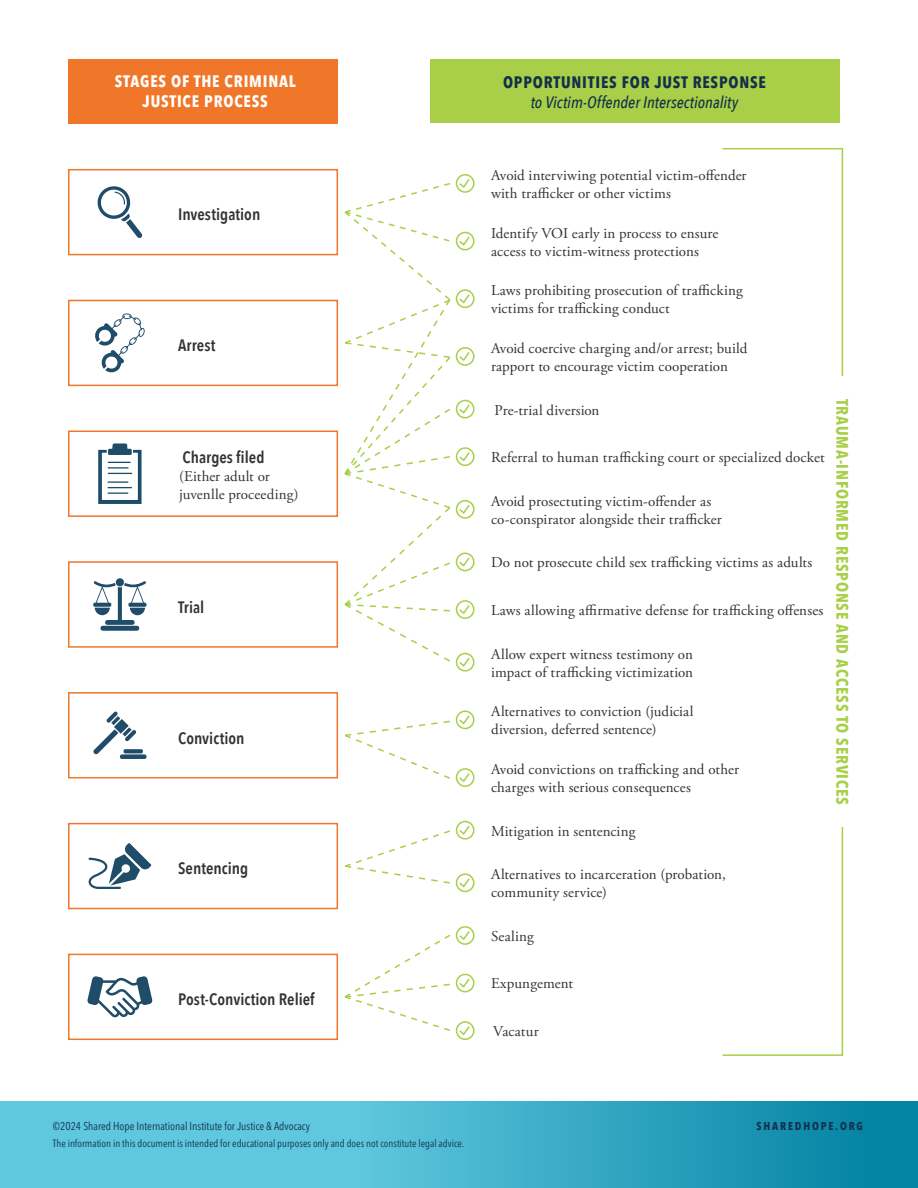
<style>
.page{position:relative;width:918px;height:1188px;background:#fff}
.page>*{position:absolute;margin:0;border:0;box-sizing:border-box;transform-origin:0 0}
.t1{font:600 16.5px "Avenir Next Condensed";color:#333}
.t2{font:700 condensed 16.5px "Avenir Next LT Pro";letter-spacing:.05em;color:#a8cf47}
.t3{font:italic 500 16.5px "Avenir Next Condensed";color:#13304c}
.t4{font:700 condensed 16.5px/19.8px "Avenir Next LT Pro";letter-spacing:.05em;color:#fff;text-align:center}
.t5{font:700 condensed 16.5px "Avenir Next LT Pro";letter-spacing:.05em;color:#13304c}
.t6{font:15px/18px "Adobe Garamond Pro";letter-spacing:.01em;color:#333}
.t7{font:condensed 11.25px "Avenir Next LT Pro";color:#13304c}
.t8{font:700 condensed 11.25px "Avenir Next LT Pro";letter-spacing:.16em;color:#13304c}
.t9{font:condensed 10.5px "Avenir Next LT Pro";color:#13304c}
</style>
<div class="page">
<svg style="left:0;top:1102px;width:918px;height:86px;background:#41b0ca"></svg>
<div style="left:68px;top:59px;width:270px;height:65px;background:#f0772a"></div>
<div style="left:430px;top:59px;width:409px;height:63px;background:#a8cf47"></div>
<div style="left:68px;top:169px;width:270px;height:86px;border:2px solid #f0772a"></div>
<svg style="left:97px;top:186px;width:45px;height:52px"></svg>
<div style="left:68px;top:300px;width:270px;height:86px;border:2px solid #f0772a"></div>
<svg style="left:95px;top:313px;width:50px;height:59px"></svg>
<div style="left:68px;top:561px;width:270px;height:87px;border:2px solid #f0772a"></div>
<div style="left:100px;top:626px;width:39px;height:5px;background:#1f4c68;border-radius:2px"></div>
<svg style="left:93px;top:578px;width:54px;height:47px"></svg>
<div style="left:68px;top:692px;width:270px;height:86px;border:2px solid #f0772a"></div>
<svg style="left:124px;top:749px;width:19px;height:4px"></svg>
<div style="left:120px;top:754px;width:27px;height:5px;background:#1f4c68;border-radius:2px"></div>
<svg style="left:93px;top:712px;width:43px;height:42px"></svg>
<div style="left:456px;top:174px;width:19px;height:19px;border:2px solid #a8cf47;border-radius:50%"></div>
<svg style="left:458px;top:177px;width:13px;height:12px"></svg>
<div style="left:456px;top:232px;width:19px;height:18px;border:2px solid #a8cf47;border-radius:50%"></div>
<svg style="left:458px;top:235px;width:13px;height:12px"></svg>
<div style="left:456px;top:289px;width:19px;height:19px;border:2px solid #a8cf47;border-radius:50%"></div>
<svg style="left:458px;top:293px;width:13px;height:12px"></svg>
<div style="left:456px;top:347px;width:19px;height:19px;border:2px solid #a8cf47;border-radius:50%"></div>
<svg style="left:458px;top:350px;width:13px;height:12px"></svg>
<div style="left:456px;top:400px;width:19px;height:18px;border:2px solid #a8cf47;border-radius:50%"></div>
<svg style="left:458px;top:403px;width:13px;height:12px"></svg>
<div style="left:456px;top:447px;width:19px;height:19px;border:2px solid #a8cf47;border-radius:50%"></div>
<svg style="left:458px;top:451px;width:13px;height:11px"></svg>
<div style="left:456px;top:500px;width:19px;height:19px;border:2px solid #a8cf47;border-radius:50%"></div>
<svg style="left:458px;top:503px;width:13px;height:12px"></svg>
<div style="left:456px;top:553px;width:19px;height:18px;border:2px solid #a8cf47;border-radius:50%"></div>
<svg style="left:458px;top:556px;width:13px;height:12px"></svg>
<div style="left:456px;top:600px;width:19px;height:19px;border:2px solid #a8cf47;border-radius:50%"></div>
<svg style="left:458px;top:603px;width:13px;height:12px"></svg>
<div style="left:456px;top:653px;width:19px;height:19px;border:2px solid #a8cf47;border-radius:50%"></div>
<svg style="left:458px;top:656px;width:13px;height:12px"></svg>
<div style="left:456px;top:710px;width:19px;height:19px;border:2px solid #a8cf47;border-radius:50%"></div>
<svg style="left:458px;top:714px;width:13px;height:12px"></svg>
<div style="left:456px;top:768px;width:19px;height:19px;border:2px solid #a8cf47;border-radius:50%"></div>
<svg style="left:458px;top:771px;width:13px;height:12px"></svg>
<div style="left:456px;top:821px;width:19px;height:19px;border:2px solid #a8cf47;border-radius:50%"></div>
<svg style="left:458px;top:824px;width:13px;height:12px"></svg>
<div style="left:456px;top:873px;width:19px;height:19px;border:2px solid #a8cf47;border-radius:50%"></div>
<svg style="left:458px;top:877px;width:13px;height:12px"></svg>
<div style="left:456px;top:926px;width:19px;height:19px;border:2px solid #a8cf47;border-radius:50%"></div>
<svg style="left:458px;top:929px;width:13px;height:12px"></svg>
<div style="left:456px;top:974px;width:19px;height:18px;border:2px solid #a8cf47;border-radius:50%"></div>
<svg style="left:458px;top:977px;width:13px;height:12px"></svg>
<div style="left:456px;top:1021px;width:19px;height:19px;border:2px solid #a8cf47;border-radius:50%"></div>
<svg style="left:458px;top:1025px;width:13px;height:11px"></svg>
<div style="left:68px;top:431px;width:270px;height:86px;border:2px solid #f0772a"></div>
<svg style="left:98px;top:443px;width:44px;height:61px"></svg>
<div style="left:68px;top:823px;width:270px;height:86px;border:2px solid #f0772a"></div>
<svg style="left:88px;top:843px;width:63px;height:46px"></svg>
<div style="left:68px;top:954px;width:270px;height:86px;border:2px solid #f0772a"></div>
<svg style="left:87px;top:976px;width:65px;height:41px"></svg>
<svg style="left:344px;top:183px;width:107px;height:479px"></svg>
<svg style="left:345px;top:720px;width:105px;height:59px"></svg>
<svg style="left:345px;top:830px;width:105px;height:54px"></svg>
<svg style="left:344px;top:934px;width:106px;height:97px"></svg>
<p class="t4" style="left:115px;top:71px;width:182px">STAGES OF THE CRIMINAL<br>JUSTICE PROCESS</p>
<p class="t5" style="left:503px;top:72px;width:265px">OPPORTUNITIES FOR JUST RESPONSE</p>
<p class="t3" style="left:531px;top:92px;width:209px">to Victim-Offender Intersectionality</p>
<p class="t1" style="left:178px;top:200px;width:84px">Investigation</p>
<p class="t1" style="left:178px;top:331px;width:39px">Arrest</p>
<p class="t1" style="left:182px;top:443px;width:84px">Charges filed</p>
<p class="t6" style="left:179px;top:468px;width:121px">(Either adult or juvenlle proceeding)</p>
<p class="t1" style="left:178px;top:593px;width:28px">Trial</p>
<p class="t1" style="left:178px;top:723px;width:68px">Conviction</p>
<p class="t1" style="left:178px;top:854px;width:72px">Sentencing</p>
<p class="t1" style="left:178px;top:985px;width:138px">Post-Conviction Relief</p>
<p class="t6" style="left:491px;top:167px;width:257px">Avoid interviwing potential victim-offender with trafficker or other victims</p>
<p class="t6" style="left:491px;top:224px;width:229px">Identify VOI early in process to ensure access to victim-witness protections</p>
<p class="t6" style="left:491px;top:282px;width:253px">Laws prohibiting prosecution of trafficking victims for trafficking conduct</p>
<p class="t6" style="left:491px;top:340px;width:258px">Avoid coercive charging and/or arrest; build rapport to encourage victim cooperation</p>
<p class="t6" style="left:495px;top:401px;width:106px">Pre-trial diversion</p>
<p class="t6" style="left:491px;top:449px;width:335px">Referral to human trafficking court or specialized docket</p>
<p class="t6" style="left:491px;top:493px;width:232px">Avoid prosectuting victim-offender as co‑conspirator alongside their trafficker</p>
<p class="t6" style="left:491px;top:554px;width:323px">Do not prosecute child sex trafficking victims as adults</p>
<p class="t6" style="left:491px;top:602px;width:334px">Laws allowing affirmative defense for trafficking offenses</p>
<p class="t6" style="left:491px;top:645px;width:204px">Allow expert witness testimony on impact of trafficking victimization</p>
<p class="t6" style="left:491px;top:703px;width:204px">Alternatives to conviction (judicial diversion, deferred sentence)</p>
<p class="t6" style="left:491px;top:761px;width:250px">Avoid convictions on trafficking and other charges with serious consequences</p>
<p class="t6" style="left:491px;top:822px;width:146px">Mitigation in sentencing</p>
<p class="t6" style="left:491px;top:866px;width:236px">Alternatives to incarceration (probation, community service)</p>
<p class="t6" style="left:491px;top:928px;width:44px">Sealing</p>
<p class="t6" style="left:491px;top:975px;width:84px">Expungement</p>
<p class="t6" style="left:493px;top:1023px;width:47px">Vacatur</p>
<p class="t2" style="left:852px;top:399px;width:408px;rotate:90deg">TRAUMA-INFORMED RESPONSE AND ACCESS TO SERVICES</p>
<p class="t7" style="left:53px;top:1120px;width:259px">©2024 Shared Hope International Institute for Justice &amp; Advocacy</p>
<p class="t8" style="left:757px;top:1120px;width:108px">SHAREDHOPE.ORG</p>
<p class="t9" style="left:53px;top:1137px;width:413px">The information in this document is intended for educational purposes only and does not constitute legal advice.</p>
</div>
